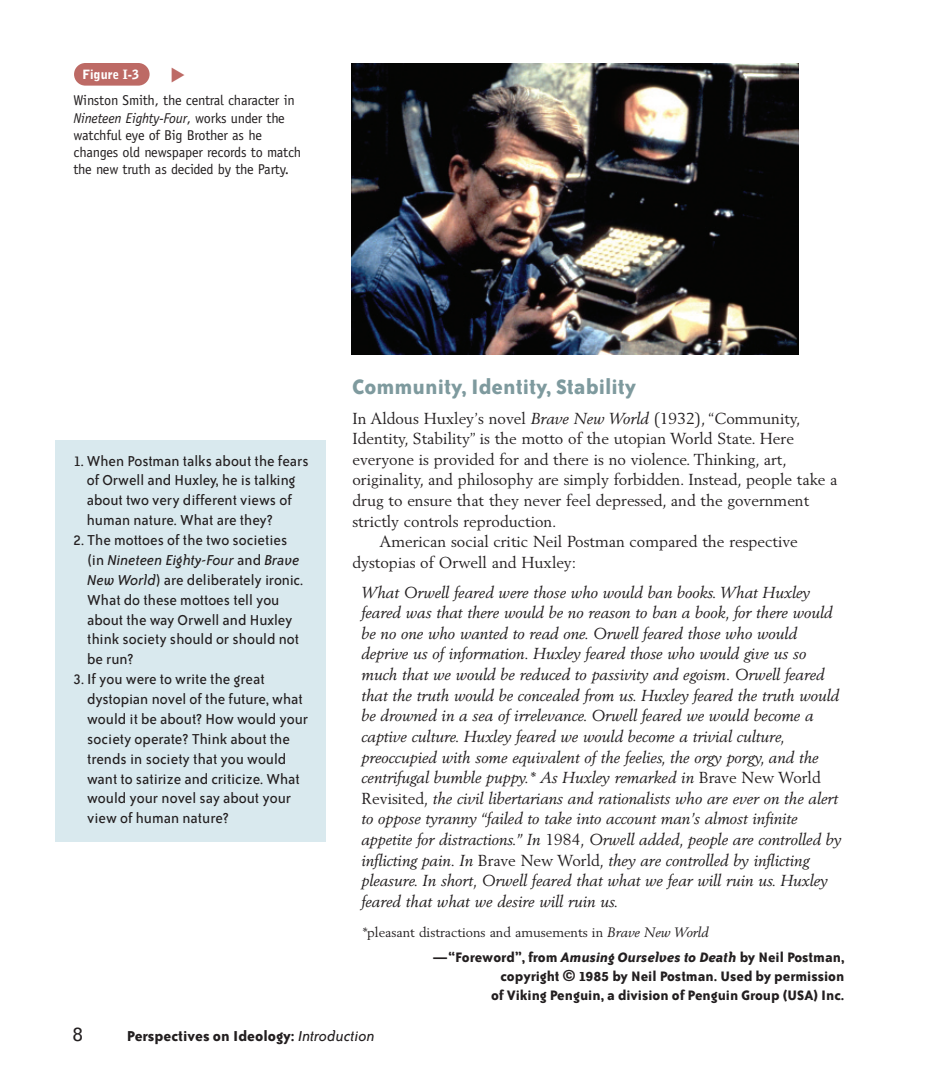
<style>
.page{position:relative;width:945px;height:1080px;background:#fff}
.page>*{position:absolute;margin:0;border:0;box-sizing:border-box;transform-origin:0 0}
.t1{font:700 24px "Bailey Sans ITC";color:#7e9a9e}
.t2{font:700 18px "Bell Gothic";color:#231f20}
.t3{font:16.5px/19.8px "Bailey Sans ITC";color:#231f20}
.t4{font:700 16.5px "Bailey Sans ITC";color:#231f20}
.t5{font:italic 15.75px/20.5px "Berling";color:#231f20}
.t6{font:15.75px "Berling";color:#231f20}
.t7{font:700 15.75px/19.2px "Bailey Sans ITC";color:#231f20;text-align:right}
.t8{font:14.25px/17.2px "Officina Sans";letter-spacing:-.015em;color:#231f20}
.t9{font:13.5px "Berling";color:#231f20}
.t10{font:900 12.75px "Bell Gothic";color:#fff}
.s1{font-style:italic}
.s2{font-style:normal}
.s3{font-family:"Bell Gothic";font-weight:900}
.s4{font-weight:400;font-style:italic}
</style>
<div class="page">
<div style="left:56px;top:440px;width:270px;height:402px;background:#d9e9ee"></div>
<div style="left:74px;top:63px;width:76px;height:23px;background:#bd6a65;border-radius:11px"></div>
<img style="left:351px;top:63px;width:448px;height:292px">
<p class="t10" style="left:83px;top:70px;width:58px">Figure I-3</p>
<p class="t8" style="left:74px;top:93px;width:229px">Winston Smith, the central character in <span class="s1">Nineteen Eighty-Four</span>, works under the watchful eye of Big Brother as he changes old newspaper records to match the new truth as decided by the Party.</p>
<p class="t3" style="left:87px;top:452px;width:223px;text-indent:-13px">1. When Postman talks about the fears of Orwell and Huxley, he is talking about two very different views of human nature. What are they?</p>
<p class="t3" style="left:87px;top:531px;width:218px;text-indent:-14px">2. The mottoes of the two societies (in <span class="s1">Nineteen Eighty-Four</span> and <span class="s1">Brave<br>New World</span>) are deliberately ironic.<br>What do these mottoes tell you about the way Orwell and Huxley think society should or should not be run?</p>
<p class="t3" style="left:87px;top:670px;width:223px;text-indent:-14px">3. If you were to write the great dystopian novel of the future, what would it be about? How would your society operate? Think about the trends in society that you would want to satirize and criticize. What would your novel say about your view of human nature?</p>
<h1 class="t1" style="left:352px;top:378px;width:285px">Community, Identity, Stability</h1>
<p class="t6" style="left:352px;top:412px;width:450px">In Aldous Huxley’s novel <span class="s1">Brave New World</span> (1932), “Community,</p>
<p class="t6" style="left:353px;top:432px;width:443px">Identity, Stability” is the motto of the utopian World State. Here</p>
<p class="t6" style="left:353px;top:453px;width:436px">everyone is provided for and there is no violence. Thinking, art,</p>
<p class="t6" style="left:353px;top:473px;width:487px">originality, and philosophy are simply forbidden. Instead, people take a</p>
<p class="t6" style="left:353px;top:494px;width:458px">drug to ensure that they never feel depressed, and the government</p>
<p class="t6" style="left:353px;top:515px;width:206px">strictly controls reproduction.</p>
<p class="t6" style="left:380px;top:535px;width:420px">American social critic Neil Postman compared the respective</p>
<p class="t6" style="left:353px;top:556px;width:225px">dystopias of Orwell and Huxley:</p>
<p class="t5" style="left:361px;top:583px;width:481px">What Orwell feared were those who would ban books. What Huxley feared was that there would be no reason to ban a book, for there would be no one who wanted to read one. Orwell feared those who would deprive us of information. Huxley feared those who would give us so much that we would be reduced to passivity and egoism. Orwell feared that the truth would be concealed from us. Huxley feared the truth would be drowned in a sea of irrelevance. Orwell feared we would become a captive culture. Huxley feared we would become a trivial culture, preoccupied with some equivalent of the feelies, the orgy porgy, and the centrifugal bumble puppy.* As Huxley remarked in <span class="s2">Brave New World Revisited</span>, the civil libertarians and rationalists who are ever on the alert to oppose tyranny “failed to take into account man’s almost infinite appetite for distractions.” In <span class="s2">1984</span>, Orwell added, people are controlled by inflicting pain. In <span class="s2">Brave New World</span>, they are controlled by inflicting pleasure. In short, Orwell feared that what we fear will ruin us. Huxley feared that what we desire will ruin us.</p>
<p class="t9" style="left:361px;top:926px;width:349px"><span class="s1">*</span>pleasant distractions and amusements in <span class="s1">Brave New World</span></p>
<p class="t7" style="left:432px;top:948px;width:414px">—“Foreword”, from <span class="s1">Amusing Ourselves to Death</span> by Neil Postman, copyright <span class="s3">©</span> 1985 by Neil Postman. Used by permission<br>of Viking Penguin, a division of Penguin Group (USA) Inc.</p>
<p class="t2" style="left:73px;top:1028px;width:12px">8</p>
<p class="t4" style="left:127px;top:1030px;width:249px">Perspectives on Ideology: <span class="s4">Introduction</span></p>
</div>
